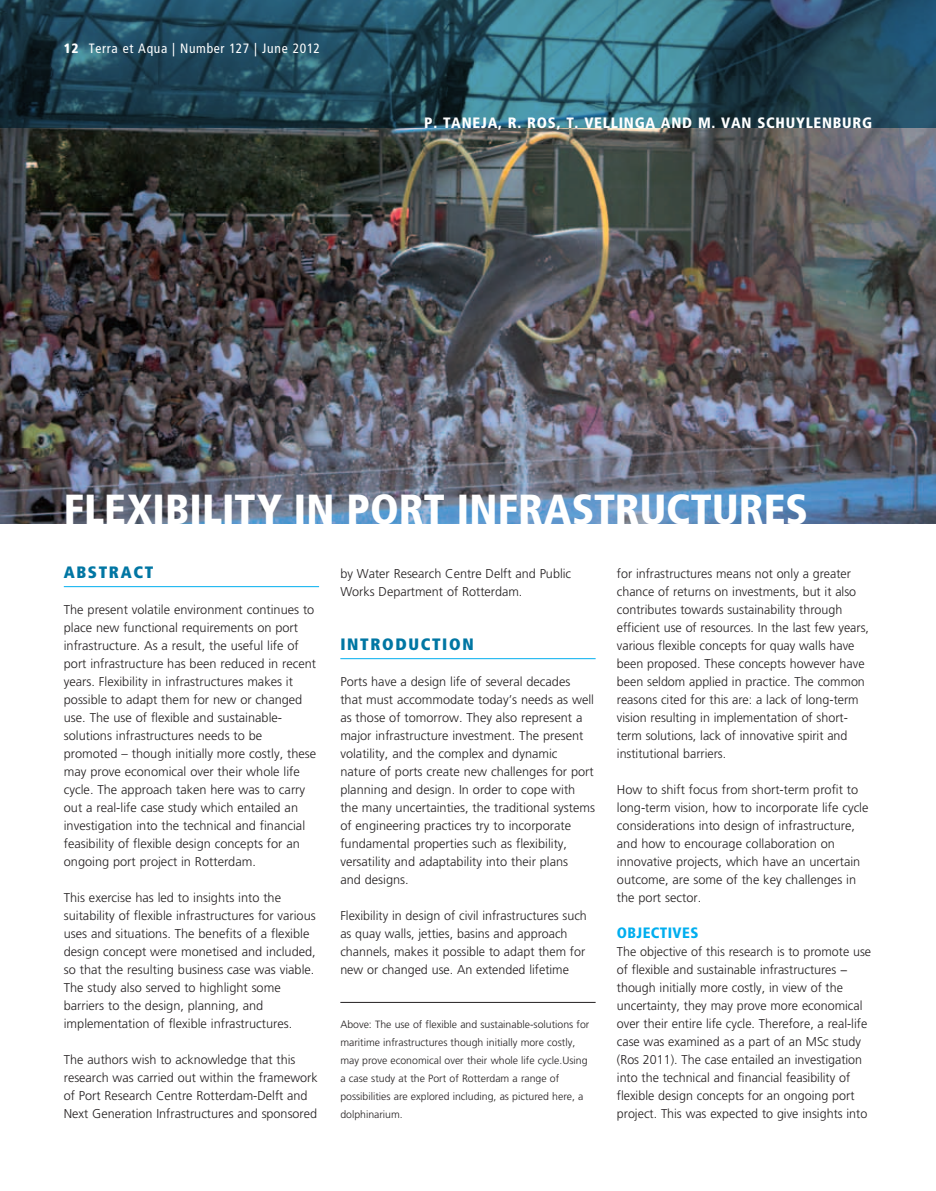
<style>
.page{position:relative;width:936px;height:1191px;background:#fff}
.page>*{position:absolute;margin:0;border:0;box-sizing:border-box;transform-origin:0 0}
.t1{font:900 condensed 42px "Frutiger";letter-spacing:.005em;color:#fff}
.t2{font:900 condensed 16.5px "Frutiger";letter-spacing:.1em;color:#0076a3}
.t3{font:900 condensed 15px "Frutiger";letter-spacing:.05em;color:#fff}
.t4{font:900 condensed 15px "Frutiger";letter-spacing:.025em;color:#00aeef}
.t5{font:condensed 13.5px "Frutiger";letter-spacing:.05em;color:#fff}
.t6{font:300 12.75px/18px "Frutiger";color:#231f20}
.t7{font:300 10.5px/18px "Frutiger";color:#231f20}
.s1{font-weight:900}
</style>
<div class="page">
<img style="left:0;top:128px;width:935px;height:396px">
<svg style="left:0;top:0;width:935px;height:128px;background:#265364"></svg>
<hr style="left:64px;top:586px;width:255px;height:1px;background:#00aeef">
<hr style="left:340px;top:658px;width:255px;height:1px;background:#00aeef">
<hr style="left:340px;top:1002px;width:255px;height:1px;background:#231f20">
<p class="t5" style="left:64px;top:41px;width:258px"><span class="s1">12</span> Terra et Aqua | Number 127 | June 2012</p>
<p class="t3" style="left:424px;top:114px;width:449px">P. TANEJA, R. ROS, T. VELLINGA AND M. VAN SCHUYLENBURG</p>
<h1 class="t1" style="left:64px;top:484px;width:745px">FLEXIBILITY IN PORT INFRASTRUCTURES</h1>
<p class="t2" style="left:64px;top:562px;width:91px">ABSTRACT</p>
<p class="t6" style="left:64px;top:600px;width:254px">The present volatile environment continues to place new functional requirements on port infrastructure. As a result, the useful life of port infrastructure has been reduced in recent years. Flexibility in infrastructures makes it possible to adapt them for new or changed use. The use of flexible and sustainable&shy;solutions infrastructures needs to be promoted – though initially more costly, these may prove economical over their whole life cycle. The approach taken here was to carry out a real-life case study which entailed an investigation into the technical and financial feasibility of flexible design concepts for an ongoing port project in Rotterdam.</p>
<p class="t6" style="left:64px;top:888px;width:253px">This exercise has led to insights into the suitability of flexible infrastructures for various uses and situations. The benefits of a flexible design concept were monetised and included, so that the resulting business case was viable.<br>The study also served to highlight some barriers to the design, planning, and implementation of flexible infrastructures.</p>
<p class="t6" style="left:64px;top:1050px;width:255px">The authors wish to acknowledge that this research was carried out within the framework of Port Research Centre Rotterdam-Delft and Next Generation Infrastructures and sponsored</p>
<p class="t6" style="left:340px;top:564px;width:232px">by Water Research Centre Delft and Public<br>Works Department of Rotterdam.</p>
<p class="t2" style="left:340px;top:634px;width:135px">INTRODUCTION</p>
<p class="t6" style="left:340px;top:672px;width:256px">Ports have a design life of several decades that must accommodate today’s needs as well as those of tomorrow. They also represent a major infrastructure investment. The present volatility, and the complex and dynamic nature of ports create new challenges for port planning and design. In order to cope with the many uncertainties, the traditional systems of engineering practices try to incorporate fundamental properties such as flexibility, versatility and adaptability into their plans<br>and designs.</p>
<p class="t6" style="left:340px;top:906px;width:248px">Flexibility in design of civil infrastructures such as quay walls, jetties, basins and approach channels, makes it possible to adapt them for new or changed use. An extended lifetime</p>
<p class="t7" style="left:340px;top:1015px;width:250px">Above: The use of flexible and sustainable-solutions for maritime infrastructures though initially more costly, may prove economical over their whole life cycle.Using a case study at the Port of Rotterdam a range of possibilities are explored including, as pictured here, a dolphinarium.</p>
<p class="t6" style="left:617px;top:564px;width:254px">for infrastructures means not only a greater chance of returns on investments, but it also contributes towards sustainability through efficient use of resources. In the last few years, various flexible concepts for quay walls have been proposed. These concepts however have been seldom applied in practice. The common reasons cited for this are: a lack of long-term vision resulting in implementation of short&shy;term solutions, lack of innovative spirit and institutional barriers.</p>
<p class="t6" style="left:617px;top:780px;width:253px">How to shift focus from short-term profit to long-term vision, how to incorporate life cycle considerations into design of infrastructure, and how to encourage collaboration on innovative projects, which have an uncertain outcome, are some of the key challenges in the port sector.</p>
<p class="t4" style="left:617px;top:923px;width:83px">OBJECTIVES</p>
<p class="t6" style="left:617px;top:942px;width:256px">The objective of this research is to promote use of flexible and sustainable infrastructures − though initially more costly, in view of the uncertainty, they may prove more economical over their entire life cycle. Therefore, a real-life case was examined as a part of an MSc study (Ros 2011). The case entailed an investigation into the technical and financial feasibility of flexible design concepts for an ongoing port project. This was expected to give insights into</p>
</div>
